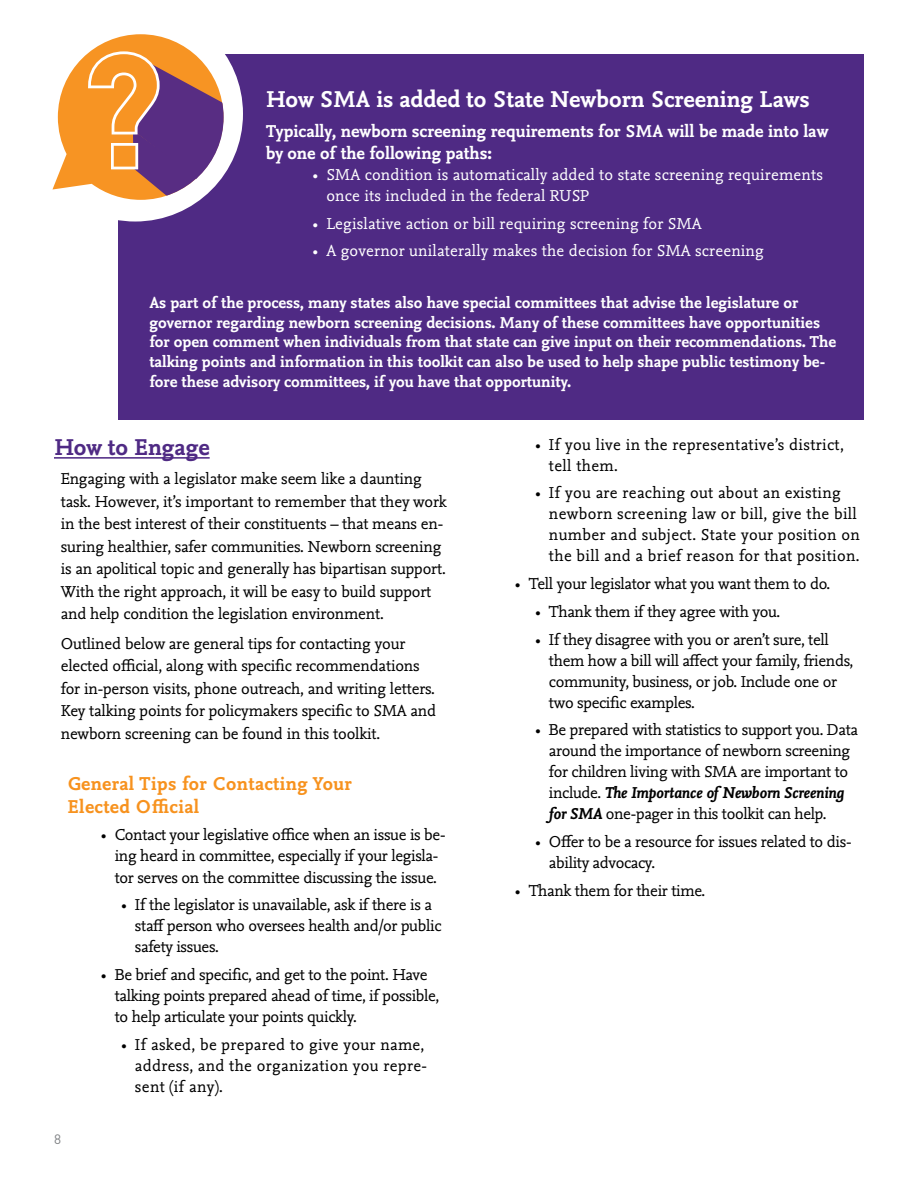
<style>
.page{position:relative;width:918px;height:1188px;background:#fff}
.page>*{position:absolute;margin:0;border:0;box-sizing:border-box;transform-origin:0 0}
.t1{font:700 24px "Nexus Mix OT";color:#fff}
.t2{font:700 24px "Nexus Mix OT";color:#4f2a84}
.t3{font:700 19.5px/22.5px "Nexus Mix OT";letter-spacing:.02em;color:#f7921e}
.t4{font:700 18px/21.6px "Nexus Mix OT";color:#fff}
.t5{font:16.5px/21px "Nexus Mix OT";letter-spacing:-.01em;color:#000}
.t6{font:700 16.5px/19.8px "Nexus Mix OT";color:#fff}
.t7{font:16.5px/21px "Nexus Mix OT";letter-spacing:.02em;color:#000}
.t8{font:16.5px/21px "Nexus Mix OT";letter-spacing:.01em;color:#fff}
.t9{font:13.5px "DINOT";color:#808285}
.s1{font-weight:700;font-style:italic}
</style>
<div class="page">
<div style="left:119px;top:54px;width:745px;height:365px;background:#4f2a84"></div>
<div style="left:27px;top:6px;width:216px;height:216px;background:#fff;border-radius:50%"></div>
<hr style="left:54px;top:457px;width:156px;height:2px;background:#4f2a84">
<svg style="left:52px;top:34px;width:172px;height:166px"></svg>
<h1 class="t1" style="left:266px;top:85px;width:546px">How SMA is added to State Newborn Screening Laws</h1>
<p class="t4" style="left:266px;top:122px;width:564px">Typically, newborn screening requirements for SMA will be made into law by one of the following paths:</p>
<p class="t8" style="left:326px;top:165px;width:498px;text-indent:-13px">• SMA condition is automatically added to state screening requirements once its included in the federal RUSP</p>
<p class="t8" style="left:313px;top:213px;width:390px">• Legislative action or bill requiring screening for SMA</p>
<p class="t8" style="left:313px;top:241px;width:452px">• A governor unilaterally makes the decision for SMA screening</p>
<p class="t6" style="left:149px;top:293px;width:689px">As part of the process, many states also have special committees that advise the legislature or governor regarding newborn screening decisions. Many of these committees have opportunities for open comment when individuals from that state can give input on their recommendations. The talking points and information in this toolkit can also be used to help shape public testimony be&shy;fore these advisory committees, if you have that opportunity.</p>
<h1 class="t2" style="left:54px;top:433px;width:157px">How to Engage</h1>
<p class="t5" style="left:61px;top:468px;width:388px;line-height:22.5px">Engaging with a legislator make seem like a daunting task. However, it’s important to remember that they work in the best interest of their constituents – that means en&shy;suring healthier, safer communities. Newborn screening is an apolitical topic and generally has bipartisan support.<br>With the right approach, it will be easy to build support and help condition the legislation environment.</p>
<p class="t5" style="left:61px;top:632px;width:377px;line-height:22.5px">Outlined below are general tips for contacting your elected official, along with specific recommendations for in-person visits, phone outreach, and writing letters.<br>Key talking points for policymakers specific to SMA and newborn screening can be found in this toolkit.</p>
<p class="t3" style="left:68px;top:774px;width:286px">General Tips for Contacting Your<br>Elected Official</p>
<p class="t5" style="left:101px;top:825px;width:346px;text-align:center">• Contact your legislative office when an issue is be&shy;ing heard in committee, especially if your legisla&shy;tor serves on the committee discussing the issue.</p>
<p class="t5" style="left:135px;top:895px;width:308px;text-indent:-13px">• If the legislator is unavailable, ask if there is a staff person who oversees health and/or public safety issues.</p>
<p class="t5" style="left:115px;top:965px;width:326px;text-indent:-13px">• Be brief and specific, and get to the point. Have talking points prepared ahead of time, if possible, to help articulate your points quickly.</p>
<p class="t7" style="left:135px;top:1034px;width:294px;text-indent:-13px">• If asked, be prepared to give your name, address, and the organization you repre&shy;sent (if any).</p>
<p class="t9" style="left:54px;top:1131px;width:9px">8</p>
<p class="t7" style="left:549px;top:434px;width:296px;text-indent:-13px">• If you live in the representative’s district, tell them.</p>
<p class="t7" style="left:549px;top:483px;width:312px;text-indent:-13px">• If you are reaching out about an existing newborn screening law or bill, give the bill number and subject. State your position on the bill and a brief reason for that position.</p>
<p class="t5" style="left:515px;top:574px;width:317px">• Tell your legislator what you want them to do.</p>
<p class="t5" style="left:535px;top:601px;width:246px">• Thank them if they agree with you.</p>
<p class="t5" style="left:549px;top:629px;width:306px;text-indent:-13px">• If they disagree with you or aren’t sure, tell them how a bill will affect your family, friends, community, business, or job. Include one or two specific examples.</p>
<p class="t5" style="left:549px;top:720px;width:311px;text-indent:-13px">• Be prepared with statistics to support you. Data around the importance of newborn screening for children living with SMA are important to include. <span class="s1">The Importance of Newborn Screening for SMA</span> one-pager in this toolkit can help.</p>
<p class="t5" style="left:549px;top:832px;width:304px;text-indent:-13px">• Offer to be a resource for issues related to dis&shy;ability advocacy.</p>
<p class="t5" style="left:515px;top:881px;width:192px">• Thank them for their time.</p>
</div>
